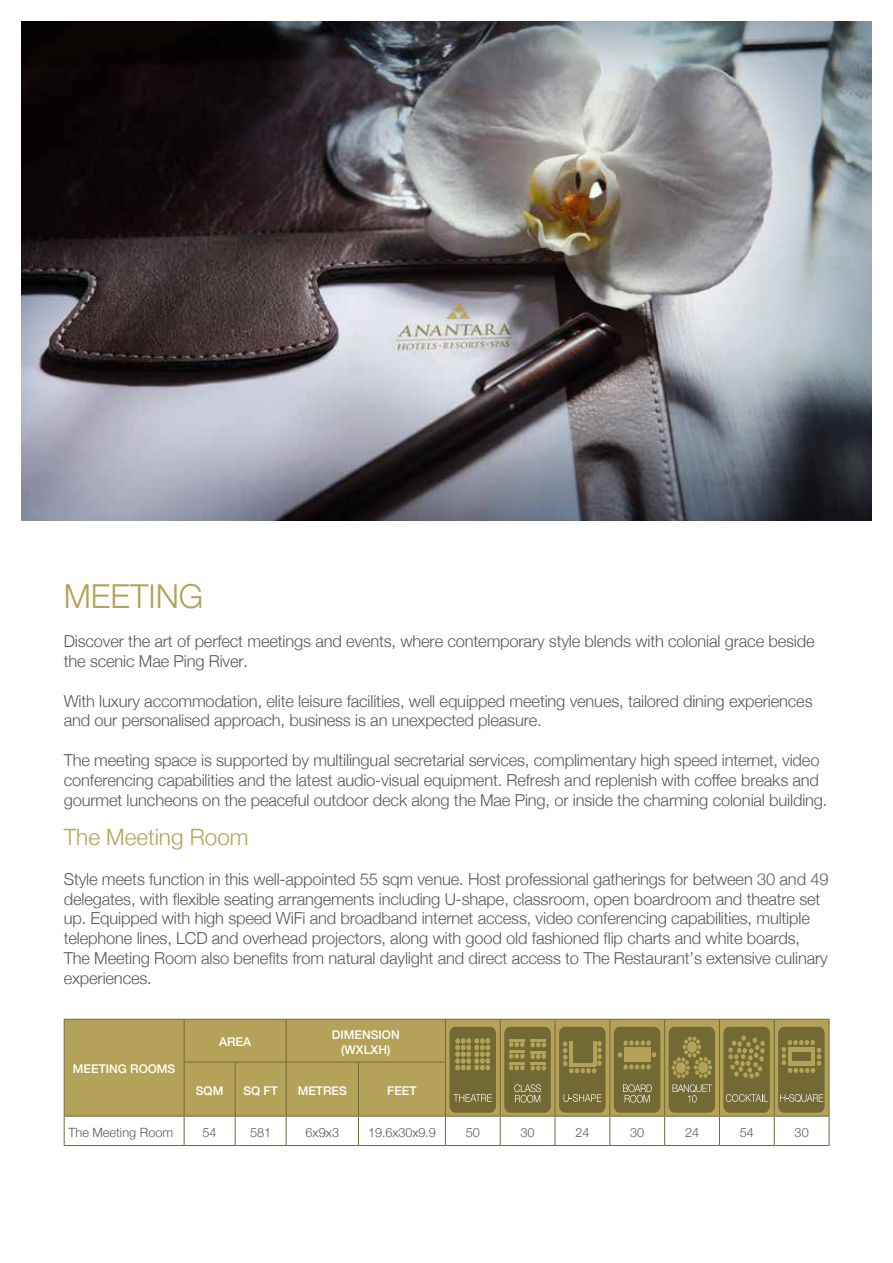
<style>
.page{position:relative;width:893px;height:1263px;background:#fff}
.page>*{position:absolute;margin:0;border:0;box-sizing:border-box;transform-origin:0 0}
.t1{font:300 33px "Helvetica Neue";color:#b4a258}
.t2{font:300 22.5px "Helvetica Neue";color:#b4a258}
.t3{font:300 16.5px/19.8px "Helvetica Neue";letter-spacing:-.01em;color:#58595b}
.t4{font:300 12.75px "Helvetica Neue";color:#58595b}
.t5{font:500 12px/14.4px "Helvetica Neue";color:#fff;text-align:center}
</style>
<div class="page">
<img style="left:21px;top:21px;width:851px;height:499px">
<div style="left:65px;top:1020px;width:764px;height:96px;background:#b4a258"></div>
<hr style="left:184px;top:1020px;width:1px;height:42px;background:#726935">
<hr style="left:286px;top:1020px;width:1px;height:42px;background:#726935">
<hr style="left:445px;top:1020px;width:1px;height:42px;background:#726935">
<hr style="left:500px;top:1020px;width:1px;height:42px;background:#726935">
<hr style="left:555px;top:1020px;width:1px;height:42px;background:#726935">
<hr style="left:609px;top:1020px;width:1px;height:42px;background:#726935">
<hr style="left:664px;top:1020px;width:1px;height:42px;background:#726935">
<hr style="left:719px;top:1020px;width:1px;height:42px;background:#726935">
<hr style="left:774px;top:1020px;width:1px;height:42px;background:#726935">
<hr style="left:184px;top:1062px;width:51px;height:1px;background:#726935">
<hr style="left:184px;top:1062px;width:1px;height:54px;background:#726935">
<hr style="left:235px;top:1062px;width:51px;height:1px;background:#726935">
<hr style="left:235px;top:1062px;width:1px;height:54px;background:#726935">
<hr style="left:286px;top:1062px;width:72px;height:1px;background:#726935">
<hr style="left:286px;top:1062px;width:1px;height:54px;background:#726935">
<hr style="left:358px;top:1062px;width:88px;height:1px;background:#726935">
<hr style="left:358px;top:1062px;width:1px;height:54px;background:#726935">
<hr style="left:445px;top:1062px;width:1px;height:54px;background:#726935">
<hr style="left:500px;top:1062px;width:1px;height:54px;background:#726935">
<hr style="left:555px;top:1062px;width:1px;height:54px;background:#726935">
<hr style="left:609px;top:1062px;width:1px;height:54px;background:#726935">
<hr style="left:664px;top:1062px;width:1px;height:54px;background:#726935">
<hr style="left:719px;top:1062px;width:1px;height:54px;background:#726935">
<hr style="left:774px;top:1062px;width:1px;height:54px;background:#726935">
<svg style="left:184px;top:1117px;width:1px;height:28px"></svg>
<svg style="left:235px;top:1117px;width:1px;height:28px"></svg>
<svg style="left:286px;top:1117px;width:1px;height:28px"></svg>
<svg style="left:358px;top:1117px;width:1px;height:28px"></svg>
<svg style="left:445px;top:1117px;width:1px;height:28px"></svg>
<svg style="left:500px;top:1117px;width:1px;height:28px"></svg>
<svg style="left:555px;top:1117px;width:1px;height:28px"></svg>
<svg style="left:609px;top:1117px;width:1px;height:28px"></svg>
<svg style="left:664px;top:1117px;width:1px;height:28px"></svg>
<svg style="left:719px;top:1117px;width:1px;height:28px"></svg>
<svg style="left:774px;top:1117px;width:1px;height:28px"></svg>
<hr style="left:64px;top:1145px;width:120px;height:1px;background:#726935">
<hr style="left:184px;top:1145px;width:51px;height:1px;background:#726935">
<hr style="left:235px;top:1145px;width:51px;height:1px;background:#726935">
<hr style="left:286px;top:1145px;width:72px;height:1px;background:#726935">
<hr style="left:358px;top:1145px;width:87px;height:1px;background:#726935">
<hr style="left:445px;top:1145px;width:55px;height:1px;background:#726935">
<hr style="left:500px;top:1145px;width:55px;height:1px;background:#726935">
<hr style="left:555px;top:1145px;width:55px;height:1px;background:#726935">
<hr style="left:610px;top:1145px;width:55px;height:1px;background:#726935">
<hr style="left:665px;top:1145px;width:54px;height:1px;background:#726935">
<hr style="left:719px;top:1145px;width:55px;height:1px;background:#726935">
<hr style="left:774px;top:1145px;width:55px;height:1px;background:#726935">
<hr style="left:64px;top:1019px;width:120px;height:1px;background:#726935">
<hr style="left:64px;top:1020px;width:1px;height:42px;background:#726935">
<hr style="left:184px;top:1019px;width:51px;height:1px;background:#726935">
<hr style="left:235px;top:1019px;width:51px;height:1px;background:#726935">
<hr style="left:286px;top:1019px;width:72px;height:1px;background:#726935">
<hr style="left:358px;top:1019px;width:87px;height:1px;background:#726935">
<hr style="left:445px;top:1019px;width:55px;height:1px;background:#726935">
<hr style="left:500px;top:1019px;width:55px;height:1px;background:#726935">
<hr style="left:555px;top:1019px;width:55px;height:1px;background:#726935">
<hr style="left:610px;top:1019px;width:55px;height:1px;background:#726935">
<hr style="left:665px;top:1019px;width:54px;height:1px;background:#726935">
<hr style="left:719px;top:1019px;width:55px;height:1px;background:#726935">
<hr style="left:774px;top:1019px;width:55px;height:1px;background:#726935">
<hr style="left:829px;top:1020px;width:1px;height:42px;background:#726935">
<hr style="left:64px;top:1062px;width:1px;height:54px;background:#726935">
<hr style="left:829px;top:1062px;width:1px;height:54px;background:#726935">
<hr style="left:64px;top:1116px;width:120px;height:1px;background:#726935">
<hr style="left:184px;top:1116px;width:51px;height:1px;background:#726935">
<hr style="left:235px;top:1116px;width:51px;height:1px;background:#726935">
<hr style="left:286px;top:1116px;width:72px;height:1px;background:#726935">
<hr style="left:358px;top:1116px;width:87px;height:1px;background:#726935">
<hr style="left:445px;top:1116px;width:55px;height:1px;background:#726935">
<hr style="left:500px;top:1116px;width:55px;height:1px;background:#726935">
<hr style="left:555px;top:1116px;width:55px;height:1px;background:#726935">
<hr style="left:610px;top:1116px;width:55px;height:1px;background:#726935">
<hr style="left:665px;top:1116px;width:54px;height:1px;background:#726935">
<hr style="left:719px;top:1116px;width:55px;height:1px;background:#726935">
<hr style="left:774px;top:1116px;width:55px;height:1px;background:#726935">
<svg style="left:64px;top:1116px;width:1px;height:29px"></svg>
<svg style="left:829px;top:1116px;width:1px;height:29px"></svg>
<div style="left:504px;top:1027px;width:47px;height:86px;background:#726935;border-radius:6px"></div>
<svg style="left:514px;top:1084px;width:27px;height:18px"></svg>
<svg style="left:509px;top:1039px;width:37px;height:32px"></svg>
<hr style="left:530px;top:1062px;width:16px;height:3px;background:#b4a258">
<div style="left:559px;top:1027px;width:47px;height:86px;background:#726935;border-radius:6px"></div>
<svg style="left:564px;top:1094px;width:37px;height:8px"></svg>
<svg style="left:563px;top:1041px;width:39px;height:32px"></svg>
<hr style="left:569px;top:1041px;width:4px;height:25px;background:#b4a258">
<hr style="left:593px;top:1041px;width:3px;height:25px;background:#b4a258">
<svg style="left:573px;top:1062px;width:20px;height:4px"></svg>
<div style="left:449px;top:1027px;width:47px;height:86px;background:#726935;border-radius:6px"></div>
<svg style="left:453px;top:1094px;width:39px;height:8px"></svg>
<svg style="left:455px;top:1038px;width:35px;height:32px"></svg>
<div style="left:614px;top:1027px;width:46px;height:86px;background:#726935;border-radius:6px"></div>
<svg style="left:623px;top:1084px;width:29px;height:18px"></svg>
<svg style="left:618px;top:1052px;width:4px;height:5px"></svg>
<svg style="left:652px;top:1052px;width:4px;height:5px"></svg>
<svg style="left:623px;top:1064px;width:28px;height:5px"></svg>
<svg style="left:623px;top:1040px;width:28px;height:6px"></svg>
<div style="left:624px;top:1047px;width:26px;height:15px;background:#b4a258"></div>
<div style="left:723px;top:1027px;width:47px;height:86px;background:#726935;border-radius:6px"></div>
<svg style="left:726px;top:1094px;width:42px;height:8px"></svg>
<svg style="left:728px;top:1035px;width:37px;height:43px"></svg>
<div style="left:669px;top:1027px;width:46px;height:86px;background:#726935;border-radius:6px"></div>
<svg style="left:672px;top:1084px;width:40px;height:18px"></svg>
<svg style="left:671px;top:1036px;width:41px;height:42px"></svg>
<div style="left:778px;top:1027px;width:47px;height:86px;background:#726935;border-radius:6px"></div>
<svg style="left:780px;top:1094px;width:43px;height:8px"></svg>
<svg style="left:781px;top:1040px;width:40px;height:33px"></svg>
<h1 class="t1" style="left:64px;top:569px;width:141px">MEETING</h1>
<p class="t3" style="left:64px;top:630px;width:752px">Discover the art of perfect meetings and events, where contemporary style blends with colonial grace beside the scenic Mae Ping River.</p>
<p class="t3" style="left:64px;top:690px;width:750px">With luxury accommodation, elite leisure facilities, well equipped meeting venues, tailored dining experiences and our personalised approach, business is an unexpected pleasure.</p>
<p class="t3" style="left:64px;top:749px;width:765px">The meeting space is supported by multilingual secretarial services, complimentary high speed internet, video conferencing capabilities and the latest audio-visual equipment. Refresh and replenish with coffee breaks and gourmet luncheons on the peaceful outdoor deck along the Mae Ping, or inside the charming colonial building.</p>
<h2 class="t2" style="left:64px;top:819px;width:186px">The Meeting Room</h2>
<p class="t3" style="left:64px;top:868px;width:766px">Style meets function in this well-appointed 55 sqm venue. Host professional gatherings for between 30 and 49 delegates, with flexible seating arrangements including U-shape, classroom, open boardroom and theatre set up. Equipped with high speed WiFi and broadband internet access, video conferencing capabilities, multiple telephone lines, LCD and overhead projectors, along with good old fashioned flip charts and white boards, The Meeting Room also benefits from natural daylight and direct access to The Restaurant’s extensive culinary experiences.</p>
<p class="t5" style="left:73px;top:1061px;width:104px">MEETING ROOMS</p>
<p class="t5" style="left:219px;top:1034px;width:34px">AREA</p>
<p class="t5" style="left:332px;top:1027px;width:69px">DIMENSION (WXLXH)</p>
<p class="t5" style="left:196px;top:1083px;width:29px">SQM</p>
<p class="t5" style="left:243px;top:1083px;width:36px">SQ FT</p>
<p class="t5" style="left:298px;top:1083px;width:51px">METRES</p>
<p class="t5" style="left:387px;top:1083px;width:31px">FEET</p>
<p class="t4" style="left:68px;top:1122px;width:106px">The Meeting Room</p>
<p class="t4" style="left:203px;top:1122px;width:16px">54</p>
<p class="t4" style="left:250px;top:1122px;width:23px">581</p>
<p class="t4" style="left:306px;top:1122px;width:35px">6x9x3</p>
<p class="t4" style="left:368px;top:1122px;width:69px">19.6x30x9.9</p>
<p class="t4" style="left:466px;top:1122px;width:16px">50</p>
<p class="t4" style="left:521px;top:1122px;width:16px">30</p>
<p class="t4" style="left:575px;top:1122px;width:16px">24</p>
<p class="t4" style="left:630px;top:1122px;width:16px">30</p>
<p class="t4" style="left:685px;top:1122px;width:16px">24</p>
<p class="t4" style="left:740px;top:1122px;width:16px">54</p>
<p class="t4" style="left:795px;top:1122px;width:16px">30</p>
</div>
